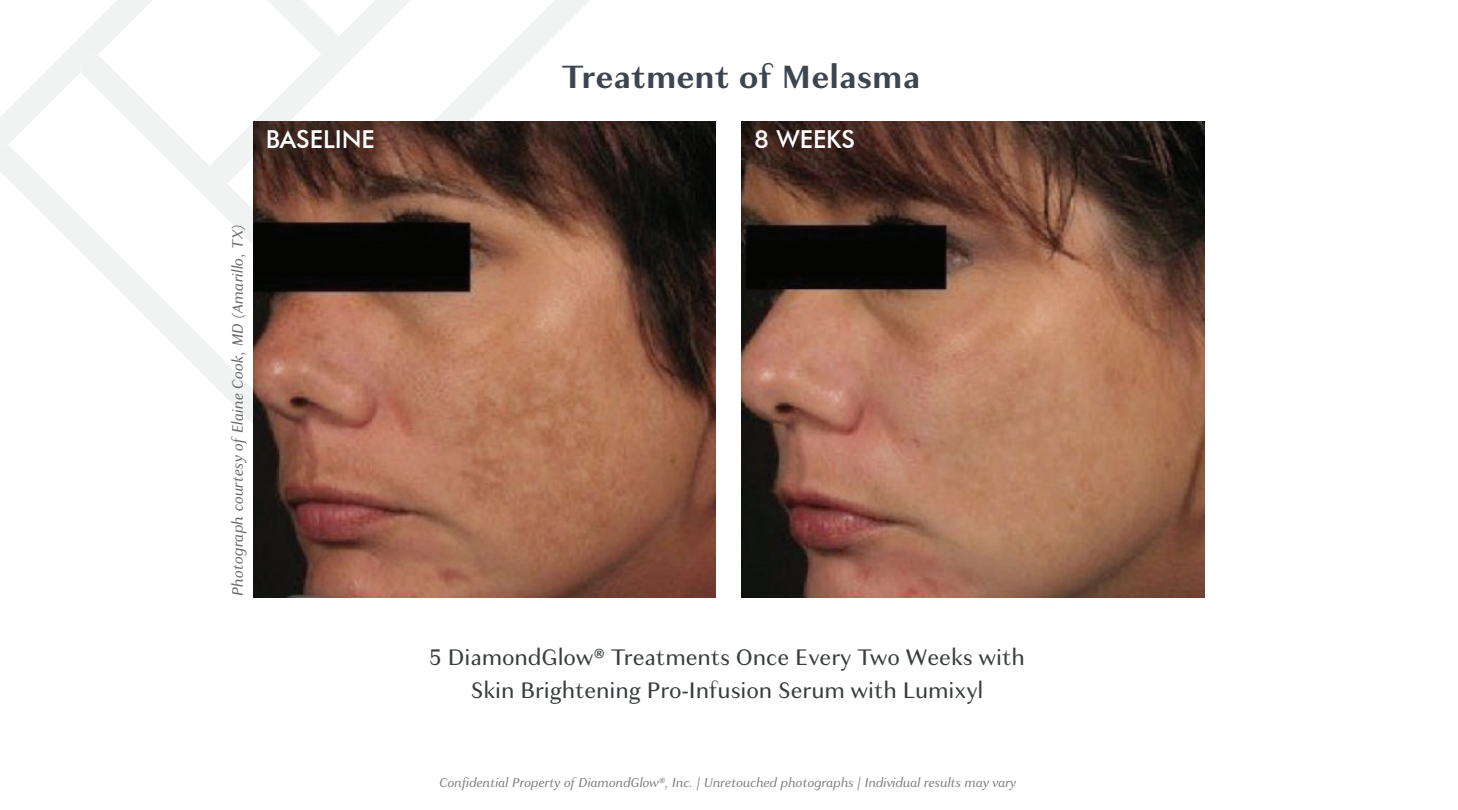
<style>
.page{position:relative;width:1458px;height:810px;background:#fff}
.page>*{position:absolute;margin:0;border:0;box-sizing:border-box;transform-origin:0 0}
.t1{font:700 33.75px "Granville";color:#3c4550}
.t2{font:500 24.75px "Futura BT";color:#fff}
.t3{font:23.62px/33.1px "Granville";letter-spacing:-.005em;color:#3a3d3f;text-align:center}
.t4{font:italic 15.75px "Granville";color:#6b6b6b}
.t5{font:italic 13.5px "Granville";letter-spacing:-.01em;color:#808080}
</style>
<div class="page">
<svg style="left:0;top:0;width:152px;height:145px"></svg>
<svg style="left:268px;top:0;width:31px;height:31px"></svg>
<svg style="left:299px;top:0;width:302px;height:122px"></svg>
<svg style="left:0;top:145px;width:254px;height:311px"></svg>
<svg style="left:80px;top:54px;width:310px;height:311px"></svg>
<img style="left:254px;top:122px;width:462px;height:476px">
<img style="left:742px;top:122px;width:462px;height:476px">
<h1 class="t1" style="left:561px;top:54px;width:360px">Treatment of Melasma</h1>
<p class="t2" style="left:266px;top:124px;width:111px">BASELINE</p>
<p class="t2" style="left:754px;top:124px;width:102px">8 WEEKS</p>
<p class="t4" style="left:228px;top:596px;width:373px;rotate:-90deg">Photograph courtesy of Elaine Cook, MD (Amarillo, TX)</p>
<p class="t3" style="left:429px;top:641px;width:597px">5 DiamondGlow® Treatments Once Every Two Weeks with<br>Skin Brightening Pro-Infusion Serum with Lumixyl</p>
<p class="t5" style="left:439px;top:774px;width:578px">Confidential Property of DiamondGlow®, Inc. | Unretouched photographs | Individual results may vary</p>
</div>
